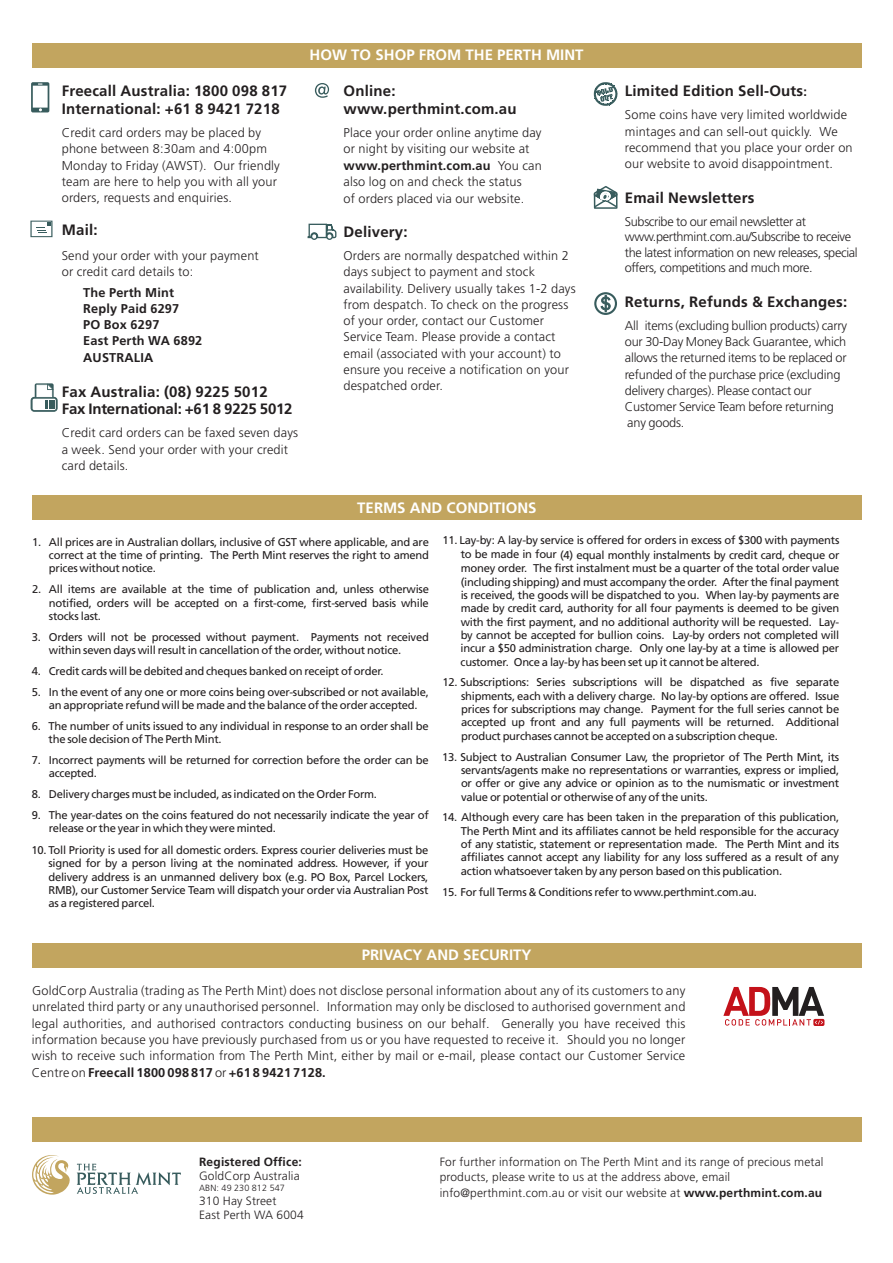
<style>
.page{position:relative;width:893px;height:1263px;background:#fff}
.page>*{position:absolute;margin:0;border:0;box-sizing:border-box;transform-origin:0 0}
.t1{font:700 15px/17.7px "Frutiger";letter-spacing:.015em;color:#231f20}
.t2{font:700 15px "Frutiger";color:#fff}
.t3{font:700 15px/17.9px "Frutiger";letter-spacing:-.005em;color:#231f20}
.t4{font:300 12.75px/16.4px "Frutiger";letter-spacing:.015em;color:#231f20}
.t5{font:300 12.75px/16.4px "Frutiger";letter-spacing:-.015em;color:#231f20}
.t6{font:300 12.75px/15.6px "Frutiger";letter-spacing:-.03em;color:#231f20}
.t7{font:700 12.75px/15.9px "Frutiger";letter-spacing:.015em;color:#231f20}
.t8{font:300 12px/15.5px "Frutiger";letter-spacing:.015em;color:#231f20}
.t9{font:700 12px "Frutiger";letter-spacing:.015em;color:#231f20}
.t10{font:11.25px/13.4px "Frutiger";letter-spacing:-.02em;color:#231f20;text-align:justify}
.t11{font:300 9px "Frutiger";letter-spacing:.03em;color:#231f20}
.s1{font-weight:700}
.s2{font-size:12.75px}
</style>
<div class="page">
<div style="left:32px;top:495px;width:829px;height:25px;background:#c2a55f"></div>
<div style="left:32px;top:943px;width:829px;height:25px;background:#c2a55f"></div>
<div style="left:32px;top:1117px;width:829px;height:24px;background:#c2a55f"></div>
<div style="left:32px;top:43px;width:829px;height:24px;background:#c2a55f"></div>
<svg style="left:723px;top:987px;width:101px;height:39px"></svg>
<svg style="left:315px;top:83px;width:14px;height:15px"></svg>
<svg style="left:307px;top:223px;width:30px;height:17px"></svg>
<svg style="left:30px;top:221px;width:22px;height:16px"></svg>
<svg style="left:594px;top:82px;width:23px;height:24px"></svg>
<svg style="left:31px;top:82px;width:18px;height:30px"></svg>
<svg style="left:31px;top:397px;width:27px;height:15px"></svg>
<svg style="left:33px;top:399px;width:23px;height:11px"></svg>
<svg style="left:35px;top:383px;width:19px;height:25px"></svg>
<svg style="left:594px;top:292px;width:23px;height:23px"></svg>
<svg style="left:601px;top:295px;width:9px;height:17px"></svg>
<svg style="left:32px;top:1155px;width:38px;height:40px"></svg>
<svg style="left:77px;top:1164px;width:104px;height:30px"></svg>
<svg style="left:593px;top:186px;width:25px;height:23px"></svg>
<h1 class="t1" style="left:62px;top:84px;width:227px">Freecall Australia: 1800 098 817<br>International: +61 8 9421 7218</h1>
<p class="t4" style="left:62px;top:126px;width:220px">Credit card orders may be placed by phone between 8:30am and 4:00pm Monday to Friday (AWST). Our friendly team are here to help you with all your orders, requests and enquiries.</p>
<h1 class="t1" style="left:62px;top:222px;width:37px">Mail:</h1>
<p class="t4" style="left:62px;top:248px;width:199px">Send your order with your payment or credit card details to:</p>
<p class="t7" style="left:83px;top:286px;width:121px">The Perth Mint<br>Reply Paid 6297<br>PO Box 6297<br>East Perth WA 6892</p>
<p class="t7" style="left:83px;top:351px;width:72px">AUSTRALIA</p>
<h1 class="t3" style="left:62px;top:384px;width:232px">Fax Australia: (08) 9225 5012<br>Fax International: +61 8 9225 5012</h1>
<p class="t4" style="left:62px;top:426px;width:238px">Credit card orders can be faxed seven days a week. Send your order with your credit card details.</p>
<h1 class="t2" style="left:310px;top:49px;width:275px">HOW TO SHOP FROM THE PERTH MINT</h1>
<h1 class="t1" style="left:343px;top:84px;width:175px">Online: www.perthmint.com.au</h1>
<p class="t4" style="left:343px;top:126px;width:200px">Place your order online anytime day or night by visiting our website at <span class="s1">www.perthmint.com.au</span> You can also log on and check the status<br>of orders placed via our website.</p>
<h1 class="t1" style="left:343px;top:224px;width:66px">Delivery:</h1>
<p class="t4" style="left:343px;top:249px;width:234px">Orders are normally despatched within 2 days subject to payment and stock availability. Delivery usually takes 1-2 days from despatch. To check on the progress of your order, contact our Customer Service Team. Please provide a contact email (associated with your account) to ensure you receive a notification on your despatched order.</p>
<h1 class="t2" style="left:357px;top:502px;width:181px">TERMS AND CONDITIONS</h1>
<h1 class="t1" style="left:625px;top:84px;width:184px">Limited Edition Sell-Outs<span class="s2">:</span></h1>
<p class="t4" style="left:625px;top:108px;width:229px">Some coins have very limited worldwide mintages and can sell-out quickly. We recommend that you place your order on our website to avoid disappointment.</p>
<h1 class="t1" style="left:625px;top:190px;width:131px">Email Newsletters</h1>
<p class="t6" style="left:625px;top:215px;width:234px">Subscribe to our email newsletter at www.perthmint.com.au/Subscribe to receive the latest information on new releases, special offers, competitions and much more.</p>
<h1 class="t1" style="left:625px;top:294px;width:224px">Returns, Refunds &amp; Exchanges:</h1>
<p class="t5" style="left:625px;top:318px;width:224px">All items (excluding bullion products) carry our 30-Day Money Back Guarantee, which allows the returned items to be replaced or refunded of the purchase price (excluding delivery charges). Please contact our Customer Service Team before returning any goods.</p>
<p class="t10" style="left:49px;top:536px;width:381px;text-indent:-17px">1. All prices are in Australian dollars, inclusive of GST where applicable, and are correct at the time of printing. The Perth Mint reserves the right to amend prices without notice.</p>
<p class="t10" style="left:49px;top:584px;width:381px;text-indent:-17px">2. All items are available at the time of publication and, unless otherwise notified, orders will be accepted on a first-come, first-served basis while stocks last.</p>
<p class="t10" style="left:49px;top:631px;width:381px;text-indent:-17px">3. Orders will not be processed without payment. Payments not received within seven days will result in cancellation of the order, without notice.</p>
<p class="t10" style="left:32px;top:665px;width:353px">4. Credit cards will be debited and cheques banked on receipt of order.</p>
<p class="t10" style="left:32px;top:686px;width:398px;text-align:center">5. In the event of any one or more coins being over-subscribed or not available, an appropriate refund will be made and the balance of the order accepted.</p>
<p class="t10" style="left:32px;top:720px;width:398px">6. The number of units issued to any individual in response to an order shall be</p>
<p class="t10" style="left:49px;top:733px;width:175px">the sole decision of The Perth Mint.</p>
<p class="t10" style="left:49px;top:754px;width:381px;text-indent:-17px">7. Incorrect payments will be returned for correction before the order can be accepted.</p>
<p class="t10" style="left:32px;top:788px;width:347px">8. Delivery charges must be included, as indicated on the Order Form.</p>
<p class="t10" style="left:49px;top:809px;width:381px;text-indent:-17px">9. The year-dates on the coins featured do not necessarily indicate the year of release or the year in which they were minted.</p>
<p class="t10" style="left:48px;top:845px;width:381px;text-indent:-17px">10. Toll Priority is used for all domestic orders. Express courier deliveries must be signed for by a person living at the nominated address. However, if your delivery address is an unmanned delivery box (e.g. PO Box, Parcel Lockers, RMB), our Customer Service Team will dispatch your order via Australian Post as a registered parcel.</p>
<p class="t10" style="left:442px;top:534px;width:398px;line-height:14.7px;text-align:right">11. Lay-by: A lay-by service is offered for orders in excess of $300 with payments to be made in four (4) equal monthly instalments by credit card, cheque or</p>
<p class="t10" style="left:461px;top:563px;width:380px">money order. The first instalment must be a quarter of the total order value (including shipping) and must accompany the order. After the final payment is received, the goods will be dispatched to you. When lay-by payments are made by credit card, authority for all four payments is deemed to be given with the first payment, and no additional authority will be requested. Lay&shy;by cannot be accepted for bullion coins. Lay-by orders not completed will incur a $50 administration charge. Only one lay-by at a time is allowed per customer. Once a lay-by has been set up it cannot be altered.</p>
<p class="t10" style="left:461px;top:677px;width:380px;text-indent:-19px">12. Subscriptions: Series subscriptions will be dispatched as five separate shipments, each with a delivery charge. No lay-by options are offered. Issue prices for subscriptions may change. Payment for the full series cannot be accepted up front and any full payments will be returned. Additional</p>
<p class="t10" style="left:461px;top:730px;width:318px">product purchases cannot be accepted on a subscription cheque.</p>
<p class="t10" style="left:461px;top:751px;width:380px;text-indent:-19px">13. Subject to Australian Consumer Law, the proprietor of The Perth Mint, its servants/agents make no representations or warranties, express or implied, or offer or give any advice or opinion as to the numismatic or investment value or potential or otherwise of any of the units.</p>
<p class="t10" style="left:461px;top:812px;width:380px;text-indent:-19px">14. Although every care has been taken in the preparation of this publication, The Perth Mint and its affiliates cannot be held responsible for the accuracy of any statistic, statement or representation made. The Perth Mint and its affiliates cannot accept any liability for any loss suffered as a result of any action whatsoever taken by any person based on this publication.</p>
<p class="t10" style="left:442px;top:886px;width:316px">15. For full Terms &amp; Conditions refer to www.perthmint.com.au.</p>
<h1 class="t2" style="left:362px;top:949px;width:171px">PRIVACY AND SECURITY</h1>
<p class="t4" style="left:32px;top:984px;width:655px;text-align:justify">GoldCorp Australia (trading as The Perth Mint) does not disclose personal information about any of its customers to any unrelated third party or any unauthorised personnel. Information may only be disclosed to authorised government and legal authorities, and authorised contractors conducting business on our behalf. Generally you have received this information because you have previously purchased from us or you have requested to receive it. Should you no longer wish to receive such information from The Perth Mint, either by mail or e-mail, please contact our Customer Service Centre on <span class="s1">Freecall 1800 098 817</span> or <span class="s1">+61 8 9421 7128.</span></p>
<p class="t9" style="left:199px;top:1157px;width:104px">Registered Office:</p>
<p class="t8" style="left:199px;top:1169px;width:102px">GoldCorp Australia</p>
<p class="t11" style="left:199px;top:1185px;width:87px">ABN: 49 230 812 547</p>
<p class="t8" style="left:199px;top:1194px;width:106px;line-height:14px">310 Hay Street<br>East Perth WA 6004</p>
<p class="t8" style="left:440px;top:1155px;width:385px">For further information on The Perth Mint and its range of precious metal products, please write to us at the address above, email info@perthmint.com.au or visit our website at <span class="s1">www.perthmint.com.au</span></p>
</div>
